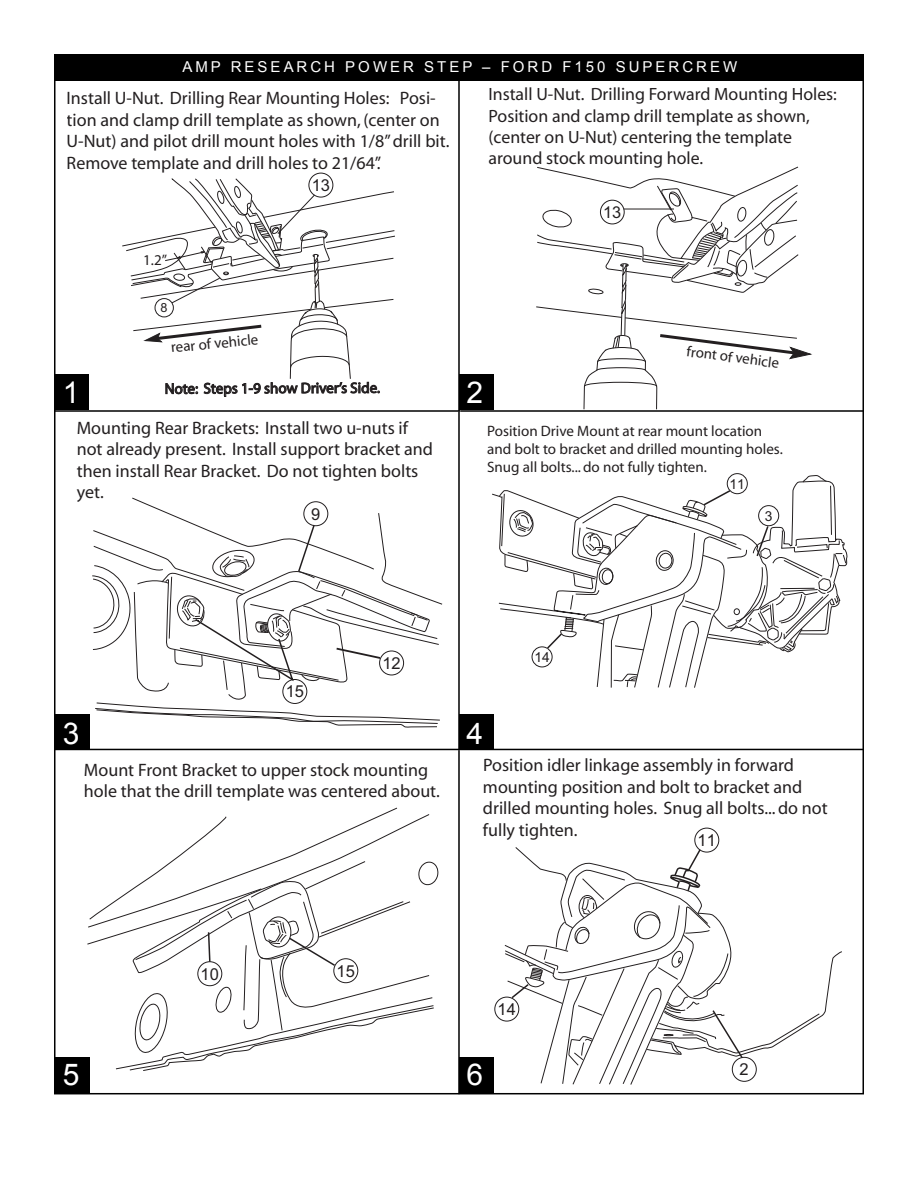
<style>
.page{position:relative;width:918px;height:1188px;background:#fff}
.page>*{position:absolute;margin:0;border:0;box-sizing:border-box;transform-origin:0 0}
.t1{font:30px "Arial";color:#fff}
.t2{font:18px/21.6px "Myriad";color:#231f20}
.t3{font:17.85px/21.5px "Myriad";color:#231f20}
.t4{font:16.5px "Arial";color:#231f20}
.t5{font:16.35px "Arial";color:#231f20}
.t6{font:15px/18.1px "Myriad";color:#231f20}
.t7{font:15px "Arial";letter-spacing:.2em;color:#fff}
.t8{font:15px "Myriad";letter-spacing:-.005em;color:#231f21}
.t9{font:14.85px "Myriad";color:#231f20}
.t10{font:13.8px "Arial";color:#231f20}
.t11{font:12.6px "Arial";color:#231f20}
</style>
<div class="page">
<div style="left:54px;top:55px;width:809px;height:26px;background:#000"></div>
<svg style="left:122px;top:191px;width:273px;height:152px"></svg>
<svg style="left:165px;top:172px;width:215px;height:225px"></svg>
<svg style="left:536px;top:166px;width:275px;height:243px"></svg>
<svg style="left:92px;top:497px;width:350px;height:231px"></svg>
<div style="left:727px;top:473px;width:21px;height:21px;border:1px solid #231f20;border-radius:50%"></div>
<svg style="left:492px;top:475px;width:355px;height:213px"></svg>
<svg style="left:86px;top:807px;width:353px;height:264px"></svg>
<div style="left:694px;top:828px;width:25px;height:24px;border:1px solid #231f20;border-radius:50%"></div>
<div style="left:494px;top:997px;width:25px;height:24px;border:1px solid #231f20;border-radius:50%"></div>
<svg style="left:504px;top:846px;width:338px;height:239px"></svg>
<div style="left:55px;top:374px;width:34px;height:36px;background:#000"></div>
<div style="left:459px;top:374px;width:35px;height:36px;background:#000"></div>
<div style="left:459px;top:714px;width:35px;height:36px;background:#000"></div>
<div style="left:55px;top:714px;width:35px;height:36px;background:#000"></div>
<div style="left:55px;top:1058px;width:35px;height:36px;background:#000"></div>
<div style="left:459px;top:1058px;width:35px;height:36px;background:#000"></div>
<hr style="left:54px;top:410px;width:406px;height:2px;background:#000">
<hr style="left:460px;top:410px;width:404px;height:2px;background:#000">
<hr style="left:54px;top:749px;width:406px;height:1px;background:#000">
<hr style="left:460px;top:749px;width:404px;height:1px;background:#000">
<hr style="left:458px;top:750px;width:2px;height:344px;background:#000">
<hr style="left:458px;top:412px;width:2px;height:338px;background:#000">
<hr style="left:458px;top:80px;width:2px;height:331px;background:#000">
<p class="t7" style="left:182px;top:61px;width:556px">AMP RESEARCH POWER STEP – FORD F150 SUPERCREW</p>
<p class="t2" style="left:67px;top:89px;width:384px">Install U-Nut. Drilling Rear Mounting Holes: Posi&shy;tion and clamp drill template as shown, (center on U-Nut) and pilot drill mount holes with 1/8” drill bit.<br>Remove template and drill holes to 21/64”.</p>
<p class="t3" style="left:489px;top:85px;width:350px">Install U-Nut. Drilling Forward Mounting Holes:<br>Position and clamp drill template as shown, (center on U-Nut) centering the template around stock mounting hole.</p>
<p class="t5" style="left:603px;top:206px;width:20px">13</p>
<p class="t4" style="left:312px;top:179px;width:20px">13</p>
<p class="t6" style="left:143px;top:252px;width:25px">1.2”</p>
<p class="t11" style="left:161px;top:303px;width:9px">8</p>
<p class="t6" style="left:170px;top:340px;width:89px;rotate:-6deg">rear of vehicle</p>
<p class="t8" style="left:165px;top:382px;width:217px">Note: Steps 1-9 show Driver’s Side.</p>
<h1 class="t1" style="left:63px;top:381px;width:18px">1</h1>
<h1 class="t1" style="left:466px;top:381px;width:18px">2</h1>
<p class="t9" style="left:688px;top:346px;width:94px;rotate:7deg">front of vehicle</p>
<p class="t2" style="left:77px;top:418px;width:358px">Mounting Rear Brackets: Install two u-nuts if not already present. Install support bracket and then install Rear Bracket. Do not tighten bolts yet.</p>
<p class="t4" style="left:311px;top:508px;width:11px">9</p>
<p class="t4" style="left:286px;top:685px;width:20px">15</p>
<p class="t4" style="left:382px;top:657px;width:20px">12</p>
<p class="t6" style="left:487px;top:423px;width:297px">Position Drive Mount at rear mount location and bolt to bracket and drilled mounting holes.<br>Snug all bolts... do not fully tighten.</p>
<p class="t10" style="left:534px;top:652px;width:17px">14</p>
<p class="t10" style="left:730px;top:478px;width:17px">11</p>
<p class="t10" style="left:765px;top:510px;width:9px">3</p>
<h1 class="t1" style="left:70px;top:717px;width:18px">3</h1>
<h1 class="t1" style="left:63px;top:722px;width:18px">3</h1>
<h1 class="t1" style="left:466px;top:722px;width:18px">4</h1>
<p class="t2" style="left:84px;top:760px;width:357px">Mount Front Bracket to upper stock mounting hole that the drill template was centered about.</p>
<p class="t2" style="left:483px;top:756px;width:346px">Position idler linkage assembly in forward mounting position and bolt to bracket and drilled mounting holes. Snug all bolts... do not fully tighten.</p>
<p class="t4" style="left:698px;top:834px;width:20px">11</p>
<p class="t4" style="left:201px;top:967px;width:20px">10</p>
<p class="t4" style="left:337px;top:964px;width:20px">15</p>
<p class="t4" style="left:498px;top:1003px;width:20px">14</p>
<h1 class="t1" style="left:63px;top:1064px;width:18px">5</h1>
<h1 class="t1" style="left:466px;top:1064px;width:18px">6</h1>
<p class="t4" style="left:740px;top:1063px;width:11px">2</p>
</div>
